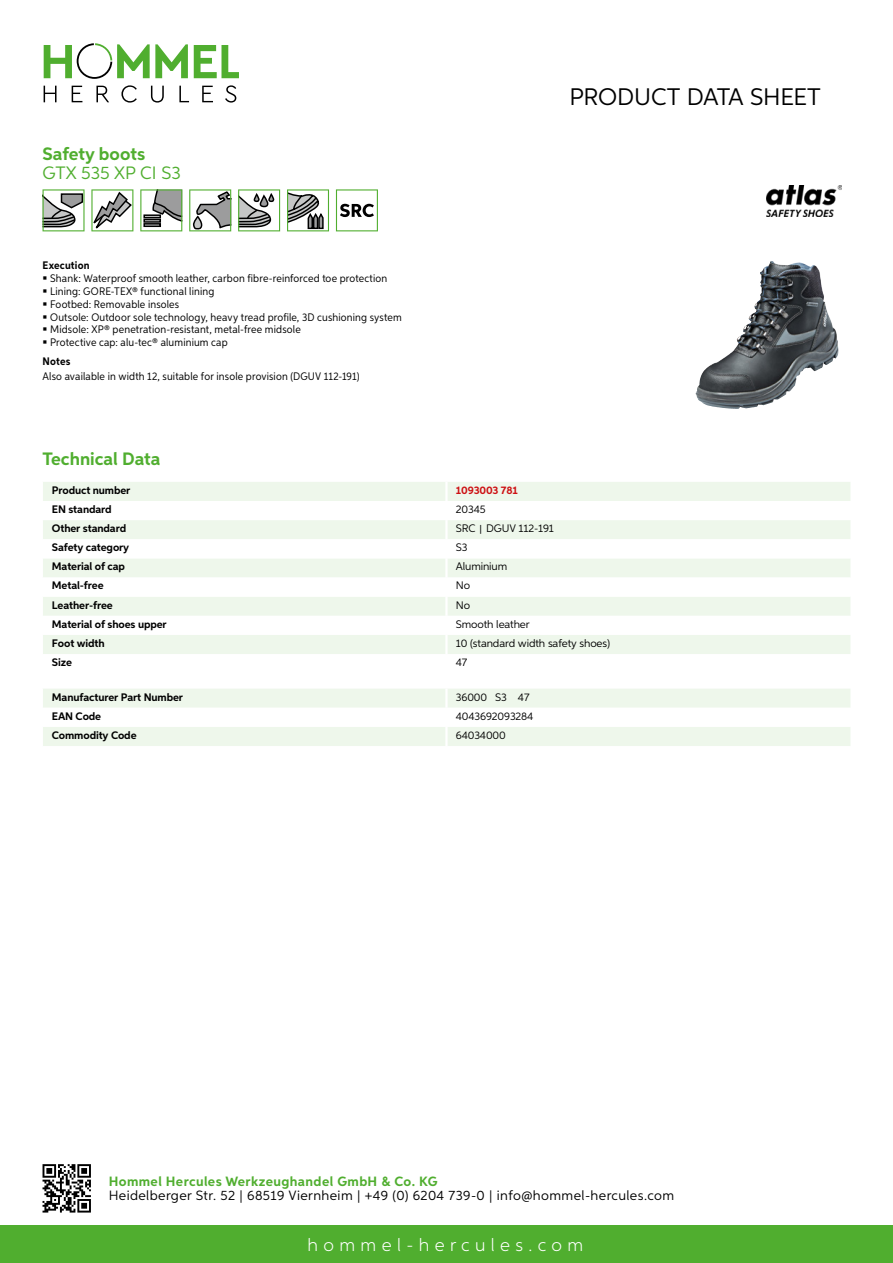
<style>
.page{position:relative;width:893px;height:1263px;background:#fff}
.page>*{position:absolute;margin:0;border:0;box-sizing:border-box;transform-origin:0 0}
.t1{font:24px "Aspira";letter-spacing:-.01em;color:#000}
.t2{font:700 18px "Aspira";color:#50ae2f}
.t3{font:300 18px "Aspira";letter-spacing:.3em;color:#fff}
.t4{font:18px "Aspira";color:#50ae2f}
.t5{font:13.5px "Aspira";letter-spacing:.03em;color:#000}
.t6{font:700 13.5px "Aspira";letter-spacing:.03em;color:#50ae2f}
.t7{font:10.95px/12.8px "Aspira Nar";letter-spacing:.015em;color:#000}
.t8{font:700 10.95px "Aspira";letter-spacing:-.01em;color:#000}
.t9{font:10.95px "Aspira";letter-spacing:-.01em;color:#000}
.t10{font:700 10.95px "Aspira Nar";letter-spacing:.015em;color:#000}
.t11{font:700 10.95px "Aspira";letter-spacing:-.01em;color:#cd1013}
.s1{font-family:"Wuerth Global";font-size:10.5px}
</style>
<div class="page">
<div style="left:0;top:1226px;width:893px;height:37px;background:#50ae2f"></div>
<svg style="left:43px;top:1164px;width:48px;height:48px"></svg>
<svg style="left:194px;top:45px;width:45px;height:33px"></svg>
<svg style="left:44px;top:43px;width:144px;height:36px"></svg>
<svg style="left:44px;top:86px;width:13px;height:16px"></svg>
<svg style="left:72px;top:86px;width:10px;height:16px"></svg>
<svg style="left:96px;top:86px;width:13px;height:16px"></svg>
<svg style="left:121px;top:85px;width:16px;height:18px"></svg>
<svg style="left:151px;top:86px;width:13px;height:17px"></svg>
<svg style="left:179px;top:86px;width:10px;height:16px"></svg>
<svg style="left:202px;top:86px;width:11px;height:16px"></svg>
<svg style="left:225px;top:85px;width:11px;height:18px"></svg>
<div style="left:43px;top:482px;width:807px;height:19px;background:#eef7eb"></div>
<svg style="left:43px;top:520px;width:807px;height:134px;fill:#eef7eb"></svg>
<hr style="left:445px;top:482px;width:3px;height:19px;background:#fff">
<hr style="left:445px;top:520px;width:3px;height:19px;background:#fff">
<hr style="left:445px;top:539px;width:3px;height:19px;background:#fff">
<hr style="left:445px;top:558px;width:3px;height:19px;background:#fff">
<hr style="left:445px;top:577px;width:3px;height:20px;background:#fff">
<hr style="left:445px;top:597px;width:3px;height:19px;background:#fff">
<hr style="left:445px;top:616px;width:3px;height:19px;background:#fff">
<hr style="left:445px;top:635px;width:3px;height:19px;background:#fff">
<svg style="left:43px;top:689px;width:807px;height:57px"></svg>
<hr style="left:445px;top:727px;width:3px;height:19px;background:#fff">
<svg style="left:43px;top:189px;width:90px;height:42px"></svg>
<svg style="left:140px;top:189px;width:42px;height:42px"></svg>
<svg style="left:189px;top:189px;width:42px;height:42px"></svg>
<svg style="left:238px;top:189px;width:42px;height:42px"></svg>
<svg style="left:287px;top:189px;width:42px;height:42px"></svg>
<svg style="left:336px;top:189px;width:42px;height:42px"></svg>
<img style="left:749px;top:261px;width:23px;height:60px">
<img style="left:766px;top:185px;width:76px;height:32px">
<h2 class="t2" style="left:43px;top:142px;width:104px">Safety boots</h2>
<h2 class="t4" style="left:43px;top:162px;width:140px">GTX 535 XP CI S3</h2>
<p class="t10" style="left:43px;top:259px;width:49px">Execution</p>
<p class="t7" style="left:50px;top:272px;width:353px">Shank: Waterproof smooth leather, carbon fibre-reinforced toe protection Lining: GORE-TEX® functional lining<br>Footbed: Removable insoles<br>Outsole: Outdoor sole technology, heavy tread profile, 3D cushioning system Midsole: XP® penetration-resistant, metal-free midsole<br>Protective cap: alu-tec® aluminium cap</p>
<p class="t10" style="left:43px;top:355px;width:29px">Notes</p>
<p class="t7" style="left:43px;top:370px;width:318px">Also available in width 12, suitable for insole provision (DGUV 112-191)</p>
<h1 class="t1" style="left:569px;top:82px;width:253px">Product data sh eet</h1>
<h2 class="t2" style="left:43px;top:448px;width:120px">Technical Data</h2>
<p class="t8" style="left:52px;top:483px;width:80px">Product number</p>
<p class="t11" style="left:456px;top:483px;width:64px">1093003 781</p>
<p class="t8" style="left:52px;top:502px;width:61px">EN standard</p>
<p class="t9" style="left:456px;top:502px;width:31px">20345</p>
<p class="t8" style="left:52px;top:521px;width:76px">Other standard</p>
<p class="t9" style="left:456px;top:522px;width:100px">SRC <span class="s1">|</span> DGUV 112-191</p>
<p class="t8" style="left:52px;top:541px;width:79px">Safety category</p>
<p class="t9" style="left:456px;top:541px;width:13px">S3</p>
<p class="t8" style="left:52px;top:560px;width:75px">Material of cap</p>
<p class="t9" style="left:456px;top:560px;width:53px">Aluminium</p>
<p class="t8" style="left:52px;top:579px;width:53px">Metal-free</p>
<p class="t9" style="left:456px;top:579px;width:16px">No</p>
<p class="t8" style="left:52px;top:598px;width:62px">Leather-free</p>
<p class="t9" style="left:456px;top:598px;width:16px">No</p>
<p class="t8" style="left:52px;top:617px;width:116px">Material of shoes upper</p>
<p class="t9" style="left:456px;top:617px;width:75px">Smooth leather</p>
<p class="t8" style="left:52px;top:636px;width:54px">Foot width</p>
<p class="t9" style="left:456px;top:636px;width:156px">10 (standard width safety shoes)</p>
<p class="t8" style="left:52px;top:655px;width:22px">Size</p>
<p class="t9" style="left:456px;top:655px;width:13px">47</p>
<p class="t8" style="left:52px;top:690px;width:133px">Manufacturer Part Number</p>
<p class="t9" style="left:456px;top:690px;width:75px">36000 S3 47</p>
<p class="t8" style="left:52px;top:709px;width:51px">EAN Code</p>
<p class="t9" style="left:456px;top:709px;width:79px">4043692093284</p>
<p class="t8" style="left:52px;top:728px;width:86px">Commodity Code</p>
<p class="t9" style="left:456px;top:728px;width:52px">64034000</p>
<p class="t6" style="left:109px;top:1172px;width:330px">Hommel Hercules Werkzeughandel GmbH &amp; Co. KG</p>
<p class="t5" style="left:109px;top:1187px;width:567px">Heidelberger Str. 52 | 68519 Viernheim | +49 (0) 6204 739-0 | info@hommel-hercules.com</p>
<h2 class="t3" style="left:307px;top:1234px;width:277px">hommel-hercules.com</h2>
</div>
